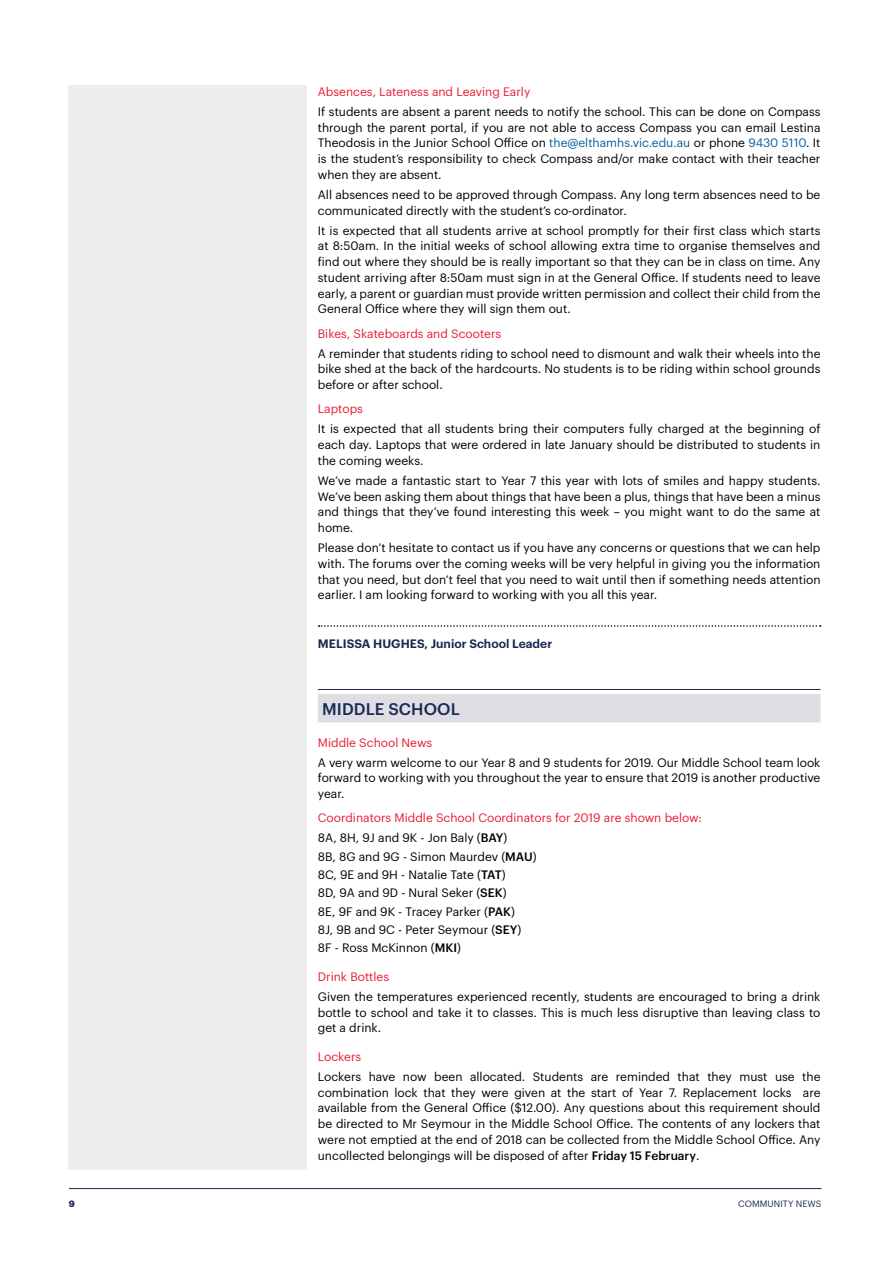
<style>
.page{position:relative;width:893px;height:1263px;background:#fff}
.page>*{position:absolute;margin:0;border:0;box-sizing:border-box;transform-origin:0 0}
.t1{font:500 16.5px "Graphik";letter-spacing:.005em;color:#192b52}
.t2{font:12px/15.8px "Graphik";color:#000;text-align:justify}
.t3{font:12px/20px "Graphik";color:#e81d31}
.t4{font:600 12px "Graphik";color:#192b52}
.t5{font:9px "Graphik";letter-spacing:.005em;color:#192b52}
.t6{font:700 9px "Graphik";color:#192b52}
.s1{color:#0860a0}
.s2{color:#000}
.s3{font-weight:500;color:#000}
.s4{font-weight:500}
</style>
<div class="page">
<hr style="left:69px;top:1188px;width:752px;height:1px;background:#192b52">
<div style="left:68px;top:85px;width:239px;height:1084px;background:#ededed"></div>
<svg style="left:319px;top:625px;width:502px;height:2px"></svg>
<hr style="left:318px;top:689px;width:502px;height:1px;background:#192b52">
<div style="left:318px;top:694px;width:502px;height:28px;background:#dfdee4"></div>
<p class="t3" style="left:318px;top:81px;width:214px">Absences, Lateness and Leaving Early</p>
<p class="t2" style="left:318px;top:103px;width:504px">If students are absent a parent needs to notify the school. This can be done on Compass through the parent portal, if you are not able to access Compass you can email Lestina Theodosis in the Junior School Office on <span class="s1">the@elthamhs.vic.edu.au</span> or phone <span class="s1">9430 5110</span>. It is the student’s responsibility to check Compass and/or make contact with their teacher when they are absent.</p>
<p class="t2" style="left:318px;top:186px;width:504px">All absences need to be approved through Compass. Any long term absences need to be communicated directly with the student’s co-ordinator.</p>
<p class="t2" style="left:318px;top:221px;width:504px">It is expected that all students arrive at school promptly for their first class which starts at 8:50am. In the initial weeks of school allowing extra time to organise themselves and find out where they should be is really important so that they can be in class on time. Any student arriving after 8:50am must sign in at the General Office. If students need to leave early, a parent or guardian must provide written permission and collect their child from the General Office where they will sign them out.</p>
<p class="t3" style="left:318px;top:322px;width:185px">Bikes, Skateboards and Scooters</p>
<p class="t2" style="left:318px;top:344px;width:504px">A reminder that students riding to school need to dismount and walk their wheels into the bike shed at the back of the hardcourts. No students is to be riding within school grounds before or after school.</p>
<p class="t3" style="left:318px;top:398px;width:47px">Laptops</p>
<p class="t2" style="left:318px;top:420px;width:504px">It is expected that all students bring their computers fully charged at the beginning of each day. Laptops that were ordered in late January should be distributed to students in the coming weeks.</p>
<p class="t2" style="left:318px;top:472px;width:504px">We’ve made a fantastic start to Year 7 this year with lots of smiles and happy students.<br>We’ve been asking them about things that have been a plus, things that have been a minus and things that they’ve found interesting this week – you might want to do the same at home.</p>
<p class="t2" style="left:318px;top:539px;width:504px">Please don’t hesitate to contact us if you have any concerns or questions that we can help with. The forums over the coming weeks will be very helpful in giving you the information that you need, but don’t feel that you need to wait until then if something needs attention earlier. I am looking forward to working with you all this year.</p>
<p class="t4" style="left:318px;top:634px;width:236px">MELISSA HUGHES, Junior School Leader</p>
<h1 class="t1" style="left:322px;top:697px;width:139px">MIDDLE SCHOOL</h1>
<p class="t3" style="left:318px;top:731px;width:116px">Middle School News</p>
<p class="t2" style="left:318px;top:753px;width:504px">A very warm welcome to our Year 8 and 9 students for 2019. Our Middle School team look forward to working with you throughout the year to ensure that 2019 is another productive year.</p>
<p class="t3" style="left:318px;top:807px;width:386px">Coordinators Middle School Coordinators for 2019 are shown below:<br><span class="s2">8A, 8H, 9J and 9K - Jon Baly (</span><span class="s3">BAY</span><span class="s2">)</span></p>
<p class="t2" style="left:318px;top:846px;width:220px;line-height:18.3px;text-align:left">8B, 8G and 9G - Simon Maurdev (<span class="s4">MAU</span>)<br>8C, 9E and 9H - Natalie Tate (<span class="s4">TAT</span>)<br>8D, 9A and 9D - Nural Seker (<span class="s4">SEK</span>)<br>8E, 9F and 9K - Tracey Parker (<span class="s4">PAK</span>)<br>8J, 9B and 9C - Peter Seymour (<span class="s4">SEY</span>)<br>8F - Ross McKinnon (<span class="s4">MKI</span>)</p>
<p class="t3" style="left:318px;top:965px;width:73px">Drink Bottles</p>
<p class="t2" style="left:318px;top:987px;width:504px">Given the temperatures experienced recently, students are encouraged to bring a drink bottle to school and take it to classes. This is much less disruptive than leaving class to get a drink.</p>
<p class="t3" style="left:318px;top:1045px;width:45px">Lockers</p>
<p class="t2" style="left:318px;top:1067px;width:504px">Lockers have now been allocated. Students are reminded that they must use the combination lock that they were given at the start of Year 7. Replacement locks are available from the General Office ($12.00). Any questions about this requirement should be directed to Mr Seymour in the Middle School Office. The contents of any lockers that were not emptied at the end of 2018 can be collected from the Middle School Office. Any uncollected belongings will be disposed of after <span class="s4">Friday 15 February</span>.</p>
<p class="t6" style="left:69px;top:1196px;width:8px">9</p>
<p class="t5" style="left:738px;top:1196px;width:85px">COMMUNITY NEWS</p>
</div>
